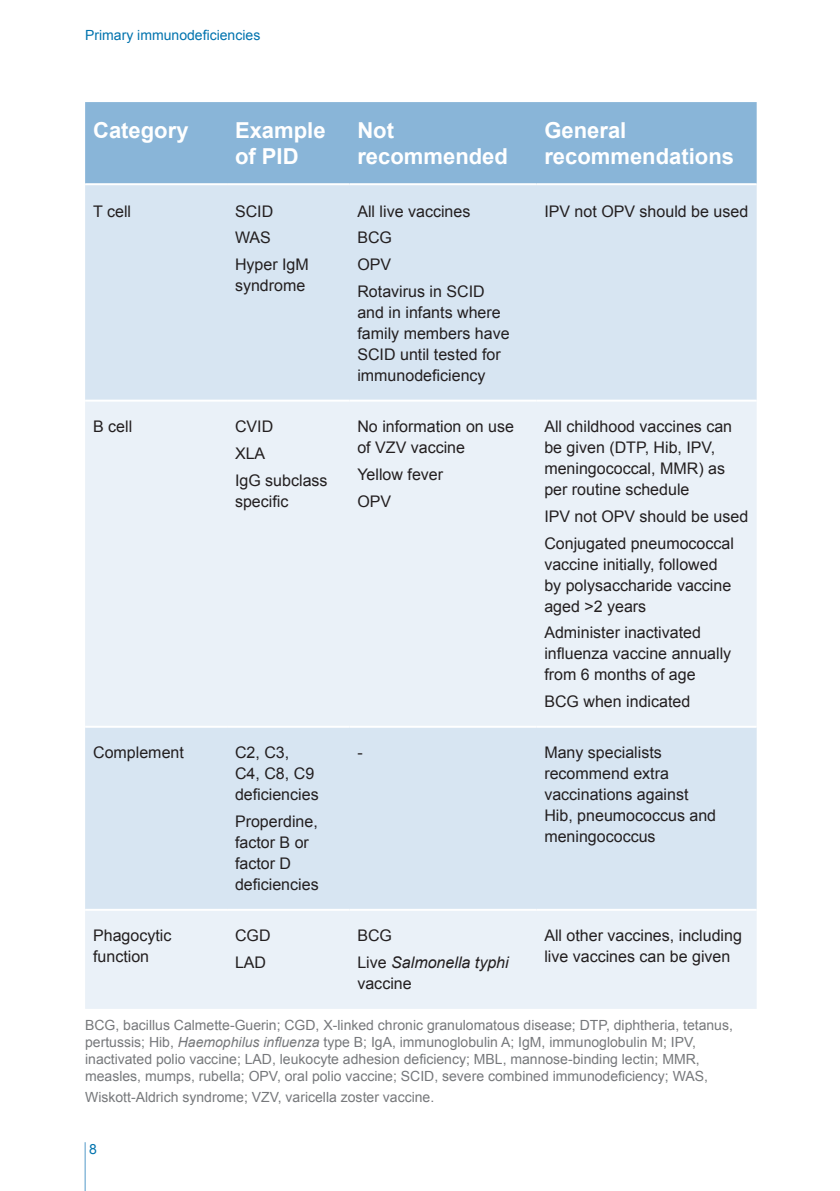
<style>
.page{position:relative;width:840px;height:1191px;background:#fff}
.page>*{position:absolute;margin:0;border:0;box-sizing:border-box;transform-origin:0 0}
.txt{font:700 22px/26.4px "Arial";color:#fff}
.txt-2{font:16px/21px "Arial";color:#231f20}
.txt-3{font:italic 16px/21px "Arial";color:#231f20}
.txt-4{font:14px/16.8px "Arial";color:#76787b}
.t1{font:14px "Arial";color:#0073ae}
.s1{font-style:normal}
.s2{font-style:italic}
</style>
<div class="page">
<hr style="left:85px;top:1142px;width:1px;height:49px;background:#529ac8">
<div style="left:85px;top:102px;width:671px;height:81px;background:#89b5d8"></div>
<div style="left:85px;top:185px;width:671px;height:214px;background:#d7e5f2"></div>
<svg style="left:85px;top:402px;width:671px;height:607px;background:#e4edf6"></svg>
<hr style="left:85px;top:726px;width:142px;height:2px;background:#fff">
<hr style="left:227px;top:726px;width:122px;height:2px;background:#fff">
<hr style="left:349px;top:726px;width:187px;height:2px;background:#fff">
<hr style="left:536px;top:726px;width:220px;height:2px;background:#fff">
<hr style="left:85px;top:909px;width:142px;height:2px;background:#fff">
<hr style="left:227px;top:909px;width:122px;height:2px;background:#fff">
<hr style="left:349px;top:909px;width:187px;height:2px;background:#fff">
<hr style="left:536px;top:909px;width:220px;height:2px;background:#fff">
<p class="t1" style="left:85px;top:25px;width:177px">Primary immunodeficiencies</p>
<p class="txt" style="left:93px;top:118px;width:97px">Category</p>
<p class="txt" style="left:235px;top:118px;width:92px">Example of PID</p>
<p class="txt" style="left:357px;top:118px;width:152px">Not recommended</p>
<p class="txt" style="left:544px;top:118px;width:191px">General recommendations</p>
<p class="txt-2" style="left:93px;top:201px;width:39px">T cell</p>
<p class="txt-2" style="left:235px;top:201px;width:40px">SCID</p>
<p class="txt-2" style="left:235px;top:227px;width:37px">WAS</p>
<p class="txt-2" style="left:235px;top:254px;width:75px">Hyper IgM syndrome</p>
<p class="txt-2" style="left:93px;top:416px;width:41px">B cell</p>
<p class="txt-2" style="left:235px;top:416px;width:40px">CVID</p>
<p class="txt-2" style="left:235px;top:443px;width:32px">XLA</p>
<p class="txt-2" style="left:235px;top:469px;width:94px">IgG subclass specific</p>
<p class="txt-2" style="left:93px;top:742px;width:92px">Complement</p>
<p class="txt-2" style="left:235px;top:742px;width:85px">C2, C3,<br>C4, C8, C9 deficiencies</p>
<p class="txt-2" style="left:235px;top:811px;width:85px">Properdine, factor B or factor D deficiencies</p>
<p class="txt-2" style="left:93px;top:925px;width:80px">Phagocytic function</p>
<p class="txt-2" style="left:235px;top:925px;width:37px">CGD</p>
<p class="txt-2" style="left:235px;top:952px;width:33px">LAD</p>
<p class="txt-2" style="left:357px;top:201px;width:114px">All live vaccines</p>
<p class="txt-2" style="left:357px;top:227px;width:36px">BCG</p>
<p class="txt-2" style="left:357px;top:254px;width:35px">OPV</p>
<p class="txt-2" style="left:357px;top:281px;width:154px">Rotavirus in SCID and in infants where family members have<br>SCID until tested for immunodeficiency</p>
<p class="txt-2" style="left:357px;top:416px;width:158px">No information on use of VZV vaccine</p>
<p class="txt-2" style="left:357px;top:464px;width:87px">Yellow fever</p>
<p class="txt-2" style="left:357px;top:490px;width:35px">OPV</p>
<p class="txt-2" style="left:544px;top:201px;width:205px">IPV not OPV should be used</p>
<p class="txt-2" style="left:544px;top:416px;width:189px">All childhood vaccines can be given (DTP, Hib, IPV, meningococcal, MMR) as per routine schedule</p>
<p class="txt-2" style="left:544px;top:506px;width:205px">IPV not OPV should be used</p>
<p class="txt-2" style="left:544px;top:532px;width:191px">Conjugated pneumococcal vaccine initially, followed by polysaccharide vaccine aged &gt;2 years</p>
<p class="txt-2" style="left:544px;top:622px;width:188px">Administer inactivated influenza vaccine annually from 6 months of age</p>
<p class="txt-2" style="left:544px;top:691px;width:147px">BCG when indicated</p>
<p class="txt-2" style="left:357px;top:742px;width:7px">-</p>
<p class="txt-2" style="left:544px;top:742px;width:173px">Many specialists recommend extra vaccinations against<br>Hib, pneumococcus and meningococcus</p>
<p class="txt-2" style="left:357px;top:925px;width:36px">BCG</p>
<p class="txt-3" style="left:357px;top:952px;width:153px"><span class="s1">Live</span> Salmonella typhi <span class="s1">vaccine</span></p>
<p class="txt-2" style="left:544px;top:925px;width:199px">All other vaccines, including live vaccines can be given</p>
<p class="txt-4" style="left:85px;top:1017px;width:649px">BCG, bacillus Calmette-Guerin; CGD, X-linked chronic granulomatous disease; DTP, diphtheria, tetanus, pertussis; Hib, <span class="s2">Haemophilus influenza</span> type B; IgA, immunoglobulin A; IgM, immunoglobulin M; IPV, inactivated polio vaccine; LAD, leukocyte adhesion deficiency; MBL, mannose-binding lectin; MMR, measles, mumps, rubella; OPV, oral polio vaccine; SCID, severe combined immunodeficiency; WAS,</p>
<p class="txt-4" style="left:85px;top:1088px;width:350px">Wiskott-Aldrich syndrome; VZV, varicella zoster vaccine.</p>
<p class="t1" style="left:89px;top:1140px;width:9px">8</p>
</div>
